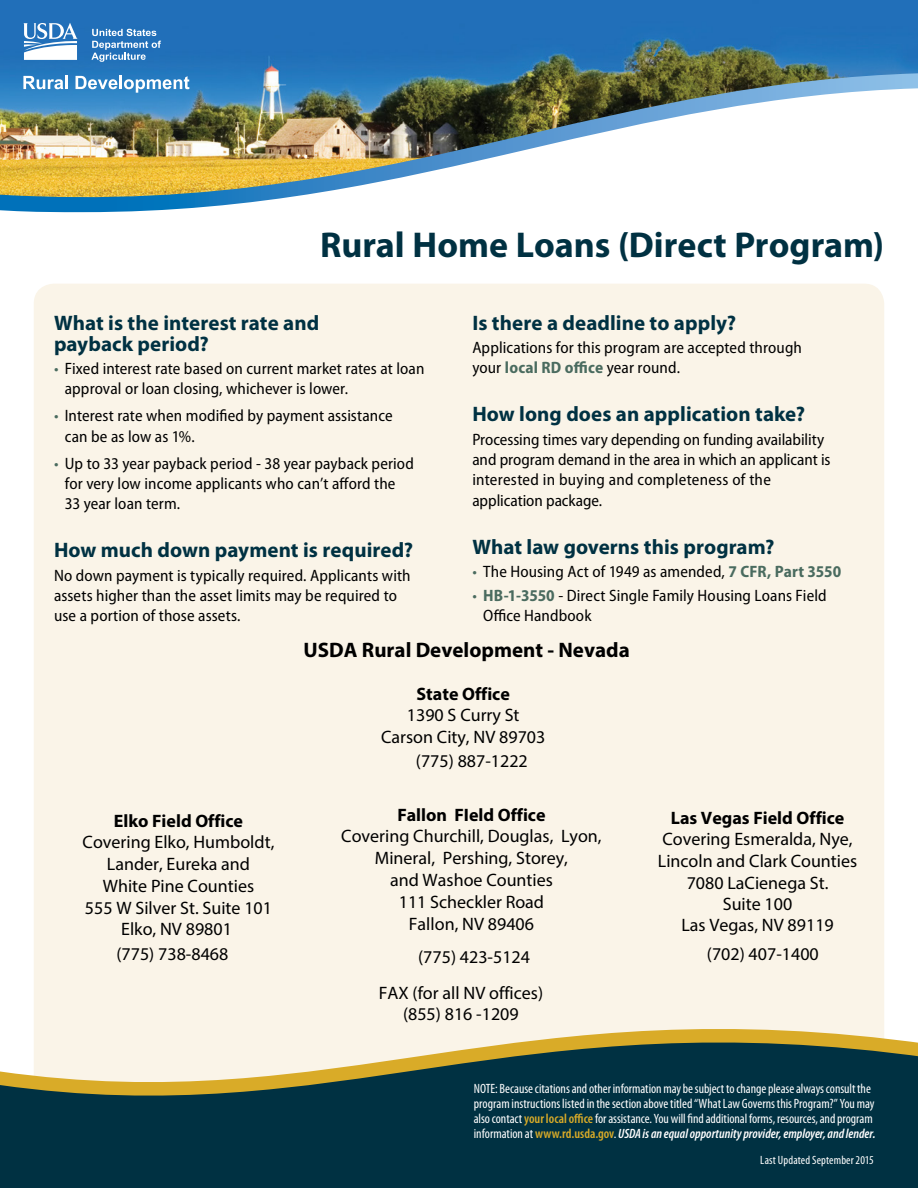
<style>
.page{position:relative;width:918px;height:1188px;background:#fff}
.page>*{position:absolute;margin:0;border:0;box-sizing:border-box;transform-origin:0 0}
.t1{font:700 36px "Myriad Pro";color:#003142}
.t2{font:700 21px/21px "Myriad Pro";letter-spacing:.005em;color:#003142}
.t3{font:700 21px "Myriad Pro";color:#000}
.t4{font:18px/21.8px "Myriad Pro";color:#000;text-align:center}
.t5{font:700 18px "Myriad Pro";color:#000}
.t6{font:semi-condensed 16.5px/20.2px "Myriad Pro";letter-spacing:.005em;color:#000}
.t7{font:condensed 13.5px/15px "Myriad Pro";letter-spacing:-.005em;color:#fff}
.t8{font:condensed 12px "Myriad Pro";letter-spacing:.01em;color:#fff}
.s1{color:#4a6b5f}
.s2{font-weight:700;color:#4a6b5f}
.s3{font-weight:600;color:#d9ab28}
.s4{font-weight:600;font-style:italic}
</style>
<div class="page">
<div style="left:34px;top:284px;width:850px;height:875px;background:#faf4e8;border-radius:20px"></div>
<svg style="left:0;top:1029px;width:918px;height:159px;fill:#003142"></svg>
<img style="left:0;top:0;width:918px;height:73px">
<img style="left:0;top:73px;width:918px;height:139px">
<svg style="left:23px;top:76px;width:45px;height:13px"></svg>
<svg style="left:76px;top:76px;width:113px;height:17px"></svg>
<svg style="left:91px;top:29px;width:70px;height:33px;background:#5692c9"></svg>
<svg style="left:23px;top:23px;width:55px;height:37px"></svg>
<h1 class="t1" style="left:320px;top:221px;width:566px">Rural Home Loans (Direct Program)</h1>
<p class="t2" style="left:54px;top:311px;width:267px">What is the interest rate and payback period?</p>
<p class="t6" style="left:65px;top:359px;width:361px;text-indent:-11px"><span class="s1">•</span> Fixed interest rate based on current market rates at loan approval or loan closing, whichever is lower.</p>
<p class="t6" style="left:65px;top:406px;width:329px;text-indent:-11px"><span class="s1">•</span> Interest rate when modified by payment assistance can be as low as 1%.</p>
<p class="t6" style="left:65px;top:453px;width:351px;text-indent:-11px"><span class="s1">•</span> Up to 33 year payback period - 38 year payback period for very low income applicants who can’t afford the<br>33 year loan term.</p>
<p class="t2" style="left:54px;top:539px;width:361px">How much down payment is required?</p>
<p class="t6" style="left:54px;top:565px;width:358px">No down payment is typically required. Applicants with assets higher than the asset limits may be required to use a portion of those assets.</p>
<p class="t2" style="left:472px;top:311px;width:265px">Is there a deadline to apply?</p>
<p class="t6" style="left:472px;top:338px;width:331px">Applications for this program are accepted through your <span class="s2">local RD office</span> year round.</p>
<p class="t2" style="left:472px;top:403px;width:334px">How long does an application take?</p>
<p class="t6" style="left:472px;top:430px;width:360px">Processing times vary depending on funding availability and program demand in the area in which an applicant is interested in buying and completeness of the application package.</p>
<p class="t2" style="left:472px;top:535px;width:304px">What law governs this program?</p>
<p class="t6" style="left:472px;top:562px;width:371px"><span class="s1">•</span> The Housing Act of 1949 as amended, <span class="s2">7 CFR, Part 3550</span></p>
<p class="t6" style="left:483px;top:585px;width:345px;text-indent:-11px"><span class="s1">•</span> <span class="s2">HB-1-3550</span> - Direct Single Family Housing Loans Field<br>Office Handbook</p>
<p class="t3" style="left:304px;top:636px;width:328px">USDA Rural Development - Nevada</p>
<p class="t5" style="left:417px;top:682px;width:95px">State Office</p>
<p class="t4" style="left:381px;top:704px;width:166px">1390 S Curry St<br>Carson City, NV 89703</p>
<p class="t5" style="left:114px;top:809px;width:131px">Elko Field Office</p>
<p class="t4" style="left:83px;top:831px;width:193px">Covering Elko, Humboldt,<br>Lander, Eureka and<br>White Pine Counties<br>555 W Silver St. Suite 101<br>Elko, NV 89801</p>
<p class="t4" style="left:416px;top:750px;width:113px">(775) 887-1222</p>
<p class="t5" style="left:397px;top:803px;width:150px">Fallon FIeld Office</p>
<p class="t4" style="left:341px;top:825px;width:262px">Covering Churchill, Douglas, Lyon,<br>Mineral, Pershing, Storey,<br>and Washoe Counties<br>111 Scheckler Road<br>Fallon, NV 89406</p>
<p class="t5" style="left:671px;top:806px;width:175px">Las Vegas Field Office</p>
<p class="t4" style="left:658px;top:828px;width:201px">Covering Esmeralda, Nye,<br>Lincoln and Clark Counties<br>7080 LaCienega St.<br>Suite 100<br>Las Vegas, NV 89119</p>
<p class="t4" style="left:117px;top:943px;width:113px">(775) 738-8468</p>
<p class="t4" style="left:418px;top:946px;width:113px">(775) 423-5124</p>
<p class="t4" style="left:707px;top:943px;width:113px">(702) 407-1400</p>
<p class="t4" style="left:379px;top:982px;width:166px">FAX (for all NV offices) (855) 816 -1209</p>
<p class="t7" style="left:474px;top:1081px;width:403px">NOTE: Because citations and other information may be subject to change please always consult the program instructions listed in the section above titled “What Law Governs this Program?” You may also contact <span class="s3">your local office</span> for assistance. You will find additional forms, resources, and program information at <span class="s3">www.rd.usda.gov</span>. <span class="s4">USDA is an equal opportunity provider, employer, and lender.</span></p>
<p class="t8" style="left:760px;top:1153px;width:115px">Last Updated September 2015</p>
</div>
